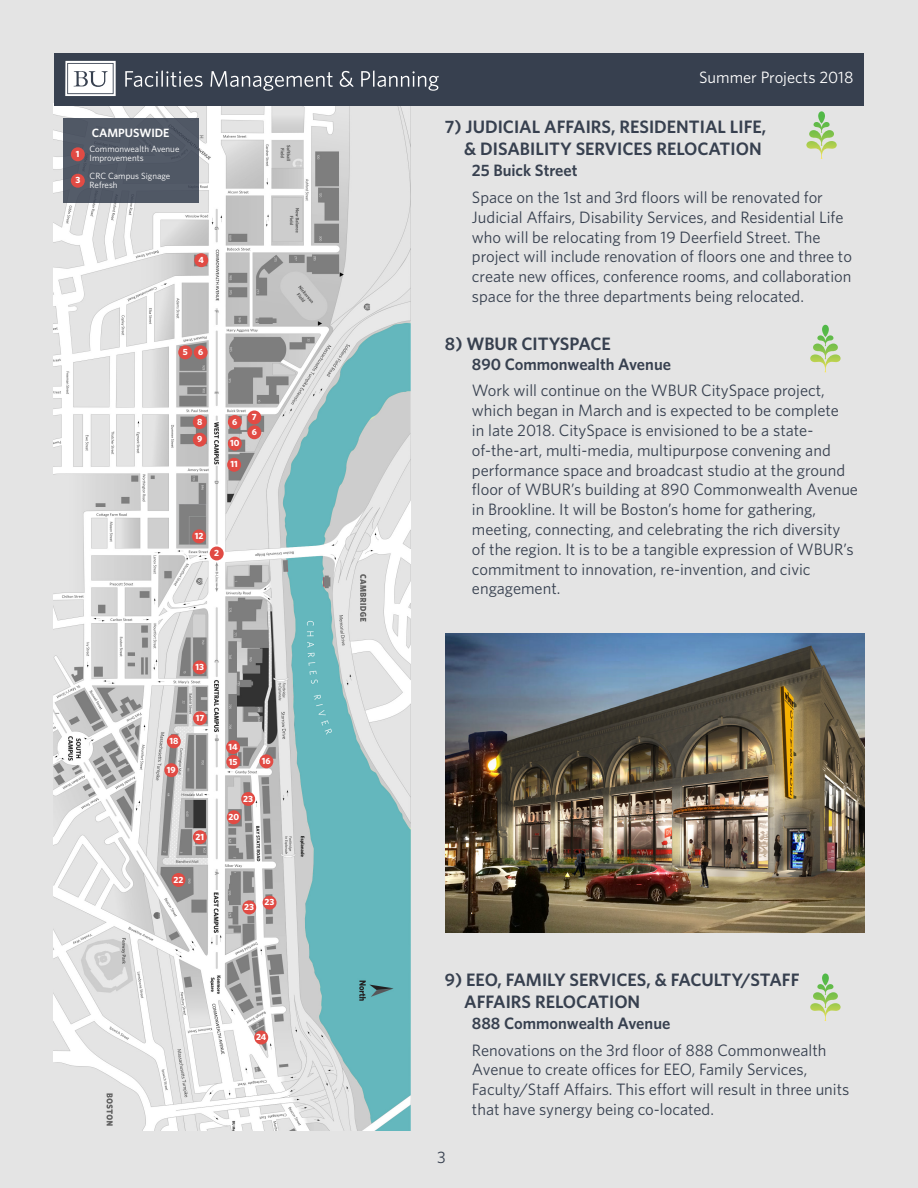
<style>
.page{position:relative;width:918px;height:1188px;background:#e4e4e4}
.page>*{position:absolute;margin:0;border:0;box-sizing:border-box;transform-origin:0 0}
.t1{font:600 18px/21.6px "Whitney";color:#37404f}
.Copy{font:16.5px/19.8px "Whitney";color:#37404f}
.Address{font:600 16.5px "Whitney";color:#37404f}
.t2{font:16.5px "Whitney";color:#fff}
.t3{font:600 12px "Whitney";color:#fff}
.t4{font:9px/9px "Whitney";color:#fff}
.t5{font:700 9px/14.7px "Whitney";color:#fff}
</style>
<div class="page">
<img style="left:54px;top:106px;width:357px;height:1025px">
<div style="left:54px;top:54px;width:810px;height:52px;background:#37404f"></div>
<div style="left:63px;top:119px;width:136px;height:84px;background:#505865"></div>
<svg style="left:65px;top:61px;width:51px;height:35px;background:#dcdee0"></svg>
<svg style="left:125px;top:71px;width:78px;height:16px"></svg>
<svg style="left:210px;top:71px;width:123px;height:20px"></svg>
<svg style="left:340px;top:71px;width:14px;height:16px"></svg>
<svg style="left:361px;top:71px;width:78px;height:20px"></svg>
<svg style="left:810px;top:974px;width:31px;height:47px"></svg>
<img style="left:446px;top:634px;width:419px;height:298px">
<svg style="left:806px;top:111px;width:31px;height:48px"></svg>
<svg style="left:810px;top:325px;width:31px;height:47px"></svg>
<svg style="left:71px;top:147px;width:14px;height:14px"></svg>
<svg style="left:71px;top:174px;width:14px;height:14px"></svg>
<svg style="left:194px;top:253px;width:14px;height:14px"></svg>
<svg style="left:178px;top:345px;width:30px;height:14px"></svg>
<svg style="left:193px;top:415px;width:14px;height:32px"></svg>
<svg style="left:227px;top:458px;width:14px;height:14px"></svg>
<svg style="left:192px;top:529px;width:32px;height:31px"></svg>
<svg style="left:193px;top:660px;width:14px;height:14px"></svg>
<svg style="left:226px;top:740px;width:14px;height:29px"></svg>
<svg style="left:259px;top:754px;width:14px;height:14px"></svg>
<svg style="left:193px;top:711px;width:14px;height:14px"></svg>
<svg style="left:167px;top:734px;width:14px;height:14px"></svg>
<svg style="left:164px;top:763px;width:14px;height:14px"></svg>
<svg style="left:193px;top:830px;width:14px;height:14px"></svg>
<svg style="left:172px;top:873px;width:13px;height:14px"></svg>
<svg style="left:227px;top:792px;width:28px;height:32px"></svg>
<svg style="left:263px;top:896px;width:14px;height:14px"></svg>
<svg style="left:242px;top:900px;width:14px;height:14px"></svg>
<svg style="left:254px;top:1031px;width:14px;height:13px"></svg>
<svg style="left:228px;top:410px;width:33px;height:41px"></svg>
<p class="t2" style="left:699px;top:67px;width:156px">Summer Projects 2018</p>
<p class="t5" style="left:76px;top:146px;width:5px">1</p>
<p class="t5" style="left:75px;top:173px;width:6px">3</p>
<p class="t3" style="left:92px;top:125px;width:79px">CAMPUSWIDE</p>
<p class="t1" style="left:445px;top:116px;width:323px">7) JUDICIAL AFFAIRS, RESIDENTIAL LIFE,</p>
<p class="t1" style="left:464px;top:137px;width:299px">&amp; DISABILITY SERVICES RELOCATION</p>
<p class="Address" style="left:472px;top:160px;width:107px">25 Buick Street</p>
<p class="Copy" style="left:472px;top:187px;width:382px">Space on the 1st and 3rd floors will be renovated for Judicial Affairs, Disability Services, and Residential Life who will be relocating from 19 Deerfield Street. The project will include renovation of floors one and three to create new offices, conference rooms, and collaboration space for the three departments being relocated.</p>
<p class="t1" style="left:445px;top:333px;width:167px">8) WBUR CITYSPACE</p>
<p class="Address" style="left:472px;top:353px;width:201px">890 Commonwealth Avenue</p>
<p class="Copy" style="left:472px;top:380px;width:388px">Work will continue on the WBUR CitySpace project, which began in March and is expected to be complete<br>in late 2018. CitySpace is envisioned to be a state&shy;of-the-art, multi-media, multipurpose convening and performance space and broadcast studio at the ground floor of WBUR’s building at 890 Commonwealth Avenue in Brookline. It will be Boston’s home for gathering, meeting, connecting, and celebrating the rich diversity<br>of the region. It is to be a tangible expression of WBUR’s commitment to innovation, re-invention, and civic engagement.</p>
<p class="t4" style="left:90px;top:144px;width:91px">Commonwealth Avenue<br>Improvements</p>
<p class="t4" style="left:90px;top:171px;width:82px">CRC Campus Signage<br>Refresh</p>
<p class="t5" style="left:199px;top:252px;width:7px">4</p>
<p class="t5" style="left:198px;top:344px;width:7px">6</p>
<p class="t5" style="left:183px;top:344px;width:6px">5</p>
<p class="t5" style="left:252px;top:409px;width:6px">7</p>
<p class="t5" style="left:197px;top:414px;width:7px">8</p>
<p class="t5" style="left:232px;top:414px;width:7px">6</p>
<p class="t5" style="left:197px;top:432px;width:7px">9</p>
<p class="t5" style="left:230px;top:436px;width:11px">10</p>
<p class="t5" style="left:230px;top:457px;width:9px">11</p>
<p class="t5" style="left:252px;top:424px;width:7px">6</p>
<p class="t5" style="left:195px;top:528px;width:10px">12</p>
<p class="t5" style="left:214px;top:546px;width:6px">2</p>
<p class="t5" style="left:195px;top:659px;width:10px">13</p>
<p class="t5" style="left:169px;top:733px;width:10px">18</p>
<p class="t5" style="left:167px;top:762px;width:10px">19</p>
<p class="t5" style="left:196px;top:710px;width:10px">17</p>
<p class="t5" style="left:196px;top:829px;width:10px">21</p>
<p class="t5" style="left:174px;top:872px;width:11px">22</p>
<p class="t5" style="left:228px;top:739px;width:11px">14<br>15</p>
<p class="t5" style="left:262px;top:753px;width:10px">16</p>
<p class="t5" style="left:243px;top:791px;width:11px">23</p>
<p class="t5" style="left:228px;top:809px;width:12px">20</p>
<p class="t5" style="left:244px;top:899px;width:11px">23</p>
<p class="t5" style="left:265px;top:895px;width:11px">23</p>
<p class="t5" style="left:256px;top:1030px;width:12px">24</p>
<p class="t1" style="left:464px;top:969px;width:337px;text-indent:-19px">9) EEO, FAMILY SERVICES, &amp; FACULTY/STAFF<br>AFFAIRS RELOCATION</p>
<p class="Address" style="left:472px;top:1012px;width:200px">888 Commonwealth Avenue</p>
<p class="Copy" style="left:472px;top:1040px;width:379px">Renovations on the 3rd floor of 888 Commonwealth Avenue to create offices for EEO, Family Services, Faculty/Staff Affairs. This effort will result in three units that have synergy being co-located.</p>
<p class="Copy" style="left:437px;top:1147px;width:10px">3</p>
</div>
